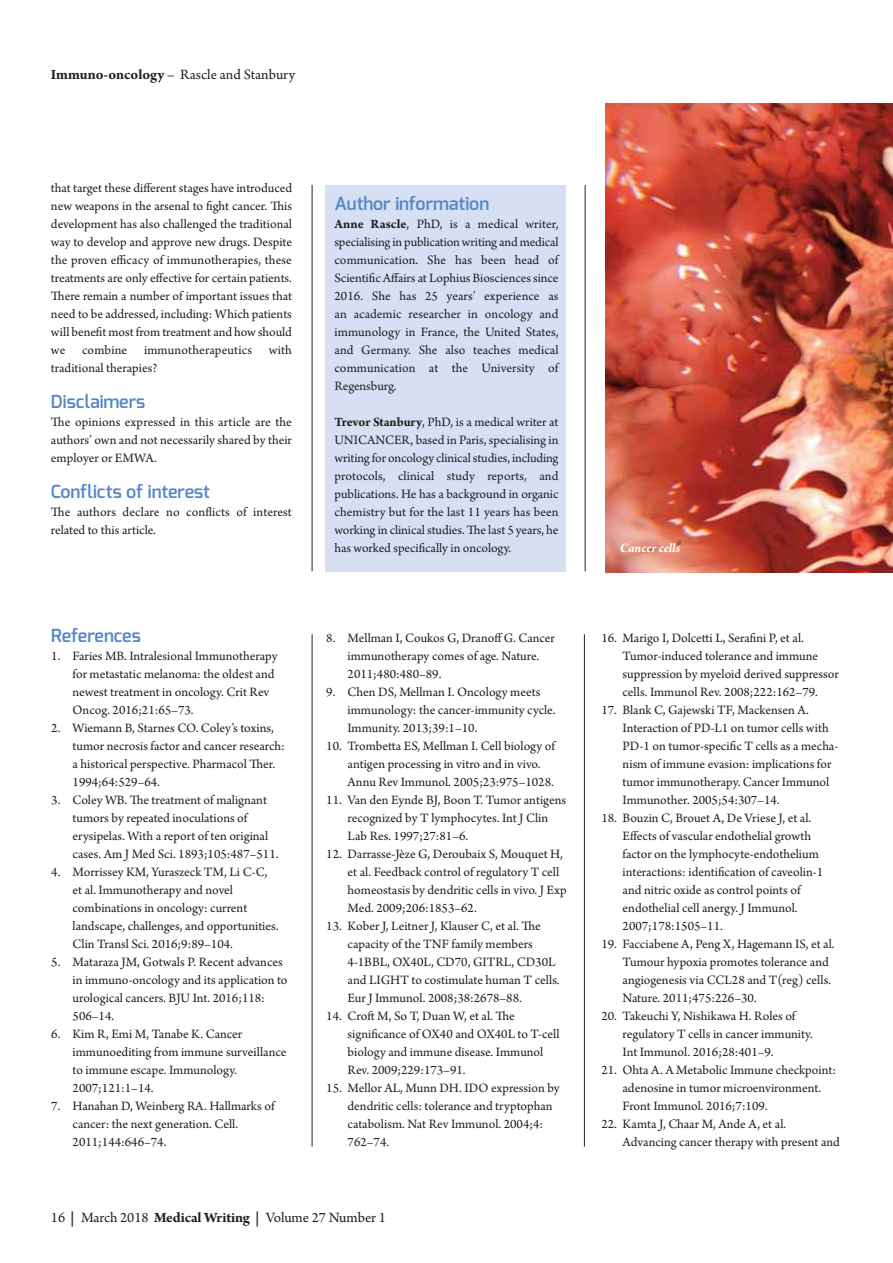
<style>
.page{position:relative;width:893px;height:1263px;background:#fff}
.page>*{position:absolute;margin:0;border:0;box-sizing:border-box;transform-origin:0 0}
.t1{font:600 18px "Exo";color:#5688c7}
.t2{font:15px "Arno Pro";letter-spacing:-.005em;color:#231f20}
.t3{font:13.5px/18px "Arno Pro";color:#231f20}
.t4{font:italic 700 13.5px "Arno Pro";letter-spacing:-.01em;color:#fff}
.s1{font-weight:700}
</style>
<div class="page">
<div style="left:325px;top:185px;width:241px;height:386px;background:#d7dff2"></div>
<hr style="left:312px;top:634px;width:1px;height:513px;background:#231f20">
<hr style="left:312px;top:185px;width:1px;height:386px;background:#231f20">
<hr style="left:585px;top:185px;width:1px;height:386px;background:#231f20">
<hr style="left:584px;top:634px;width:1px;height:513px;background:#231f20">
<img style="left:605px;top:103px;width:288px;height:470px">
<p class="t2" style="left:51px;top:69px;width:246px"><span class="s1">Immuno-oncology</span> – Rascle and Stanbury</p>
<p class="t3" style="left:51px;top:180px;width:243px;text-align:justify">that target these different stages have introduced new weapons in the arsenal to fight cancer. This development has also challenged the traditional way to develop and approve new drugs. Despite the proven efficacy of immunotherapies, these treatments are only effective for certain patients.<br>There remain a number of important issues that need to be addressed, including: Which patients will benefit most from treatment and how should we combine immuno therapeutics with traditional therapies?</p>
<h1 class="t1" style="left:51px;top:394px;width:96px">Disclaimers</h1>
<p class="t3" style="left:51px;top:414px;width:242px;text-align:justify">The opinions expressed in this article are the authors’ own and not necessarily shared by their employer or EMWA.</p>
<h1 class="t1" style="left:51px;top:484px;width:160px">Conflicts of interest</h1>
<p class="t3" style="left:51px;top:504px;width:242px">The authors declare no conflicts of interest related to this article.</p>
<h1 class="t1" style="left:51px;top:628px;width:91px">References</h1>
<p class="t3" style="left:73px;top:648px;width:207px;text-indent:-21px">1. Faries MB. Intralesional Immunotherapy for metastatic melanoma: the oldest and newest treatment in oncology. Crit Rev Oncog. 2016;21:65–73.</p>
<p class="t3" style="left:73px;top:720px;width:214px;text-indent:-21px">2. Wiemann B, Starnes CO. Coley’s toxins, tumor necrosis factor and cancer research: a historical perspective. Pharmacol Ther.<br>1994;64:529–64.</p>
<p class="t3" style="left:73px;top:792px;width:207px;text-indent:-21px">3. Coley WB. The treatment of malignant tumors by repeated inoculations of erysipelas. With a report of ten original cases. Am J Med Sci. 1893;105:487–511.</p>
<p class="t3" style="left:73px;top:864px;width:207px;text-indent:-21px">4. Morrissey KM, Yuraszeck TM, Li C-C, et al. Immunotherapy and novel combinations in oncology: current landscape, challenges, and opportunities.<br>Clin Transl Sci. 2016;9:89–104.</p>
<p class="t3" style="left:73px;top:954px;width:216px;text-indent:-21px">5. Mataraza JM, Gotwals P. Recent advances in immuno-oncology and its application to urological cancers. BJU Int. 2016;118:<br>506–14.</p>
<p class="t3" style="left:73px;top:1026px;width:215px;text-indent:-21px">6. Kim R, Emi M, Tanabe K. Cancer immunoediting from immune surveillance to immune escape. Immunology.<br>2007;121:1–14.</p>
<p class="t3" style="left:73px;top:1098px;width:204px;text-indent:-21px">7. Hanahan D, Weinberg RA. Hallmarks of cancer: the next generation. Cell.<br>2011;144:646–74.</p>
<h1 class="t1" style="left:334px;top:196px;width:156px">Author information</h1>
<p class="t3" style="left:334px;top:216px;width:226px;text-align:justify"><span class="s1">Anne Rascle</span>, PhD, is a medical writer, specialising in publication writing and medical communication. She has been head of Scientific Affairs at Lophius Biosciences since 2016. She has 25 years’ experience as an academic researcher in oncology and immunology in France, the United States, and Germany. She also teaches medical communication at the University of Regensburg.</p>
<p class="t3" style="left:334px;top:414px;width:225px;text-align:justify"><span class="s1">Trevor Stanbury</span>, PhD, is a medical writer at UNICANCER, based in Paris, specialising in writing for oncology clinical studies, including protocols, clinical study reports, and publications. He has a background in organic chemistry but for the last 11 years has been working in clinical studies. The last 5 years, he has worked specifically in oncology.</p>
<p class="t3" style="left:348px;top:630px;width:209px;text-indent:-21px">8. Mellman I, Coukos G, Dranoff G. Cancer immunotherapy comes of age. Nature.<br>2011;480:480–89.</p>
<p class="t3" style="left:348px;top:684px;width:209px;text-indent:-21px">9. Chen DS, Mellman I. Oncology meets immunology: the cancer-immunity cycle.<br>Immunity. 2013;39:1–10.</p>
<p class="t3" style="left:348px;top:738px;width:209px;text-indent:-21px">10. Trombetta ES, Mellman I. Cell biology of antigen processing in vitro and in vivo.<br>Annu Rev Immunol. 2005;23:975–1028.</p>
<p class="t3" style="left:348px;top:792px;width:220px;text-indent:-21px">11. Van den Eynde BJ, Boon T. Tumor antigens recognized by T lymphocytes. Int J Clin<br>Lab Res. 1997;27:81–6.</p>
<p class="t3" style="left:348px;top:846px;width:221px;text-indent:-21px">12. Darrasse-Jèze G, Deroubaix S, Mouquet H, et al. Feedback control of regulatory T cell homeostasis by dendritic cells in vivo. J Exp Med. 2009;206:1853–62.</p>
<p class="t3" style="left:348px;top:918px;width:214px;text-indent:-21px">13. Kober J, Leitner J, Klauser C, et al. The capacity of the TNF family members 4-1BBL, OX40L, CD70, GITRL, CD30L and LIGHT to costimulate human T cells.<br>Eur J Immunol. 2008;38:2678–88.</p>
<p class="t3" style="left:348px;top:1008px;width:213px;text-indent:-21px">14. Croft M, So T, Duan W, et al. The significance of OX40 and OX40L to T-cell biology and immune disease. Immunol Rev. 2009;229:173–91.</p>
<p class="t3" style="left:348px;top:1080px;width:214px;text-indent:-21px">15. Mellor AL, Munn DH. IDO expression by dendritic cells: tolerance and tryptophan catabolism. Nat Rev Immunol. 2004;4:<br>762–74.</p>
<p class="t2" style="left:51px;top:1212px;width:336px">16 <span class="s1">|</span> March 2018 <span class="s1">Medical Writing |</span> Volume 27 Number 1</p>
<p class="t4" style="left:620px;top:543px;width:62px">Cancer cells</p>
<p class="t3" style="left:622px;top:630px;width:218px;text-indent:-21px">16. Marigo I, Dolcetti L, Serafini P, et al.<br>Tumor-induced tolerance and immune suppression by myeloid derived suppressor cells. Immunol Rev. 2008;222:162–79.</p>
<p class="t3" style="left:622px;top:702px;width:217px;text-indent:-21px">17. Blank C, Gajewski TF, Mackensen A.<br>Interaction of PD-L1 on tumor cells with PD-1 on tumor-specific T cells as a mecha - nism of immune evasion: implications for tumor immunotherapy. Cancer Immunol Immunother. 2005;54:307–14.</p>
<p class="t3" style="left:622px;top:810px;width:202px;text-indent:-21px">18. Bouzin C, Brouet A, De Vriese J, et al.<br>Effects of vascular endothelial growth factor on the lymphocyte-endothelium interactions: identification of caveolin-1 and nitric oxide as control points of endothelial cell anergy. J Immunol.<br>2007;178:1505–11.</p>
<p class="t3" style="left:622px;top:936px;width:214px;text-indent:-21px">19. Facciabene A, Peng X, Hagemann IS, et al.<br>Tumour hypoxia promotes tolerance and angiogenesis via CCL28 and T(reg) cells.<br>Nature. 2011;475:226–30.</p>
<p class="t3" style="left:622px;top:1008px;width:192px;text-indent:-21px">20. Takeuchi Y, Nishikawa H. Roles of regulatory T cells in cancer immunity.<br>Int Immunol. 2016;28:401–9.</p>
<p class="t3" style="left:622px;top:1062px;width:215px;text-indent:-21px">21. Ohta A. A Metabolic Immune checkpoint: adenosine in tumor microenvironment.<br>Front Immunol. 2016;7:109.</p>
<p class="t3" style="left:622px;top:1116px;width:219px;text-indent:-21px">22. Kamta J, Chaar M, Ande A, et al.<br>Advancing cancer therapy with present and</p>
</div>
